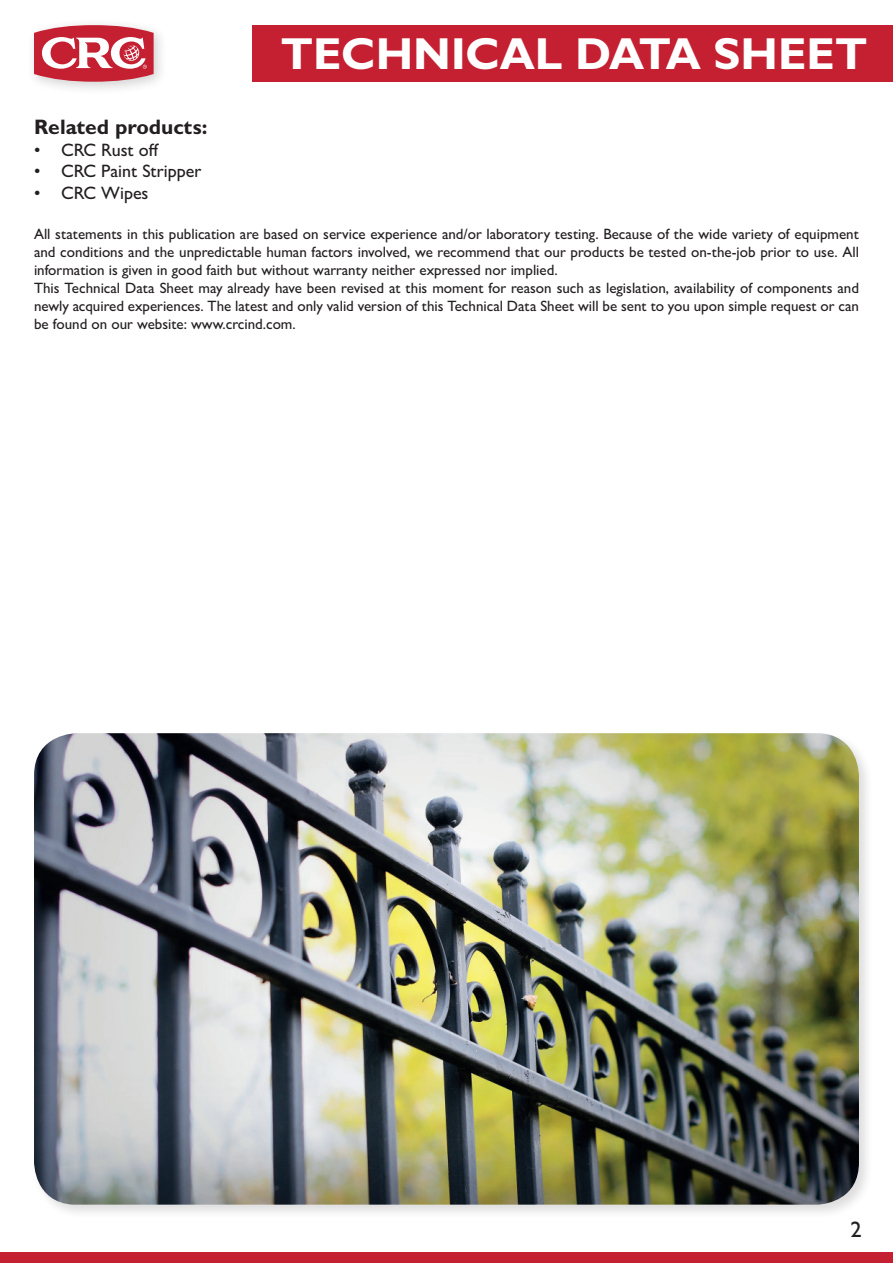
<style>
.page{position:relative;width:893px;height:1263px;background:#fff}
.page>*{position:absolute;margin:0;border:0;box-sizing:border-box;transform-origin:0 0}
.t1{font:700 45px "Gill Sans MT Pro";color:#fff}
.t2{font:500 22.5px "Gill Sans MT Pro";color:#231f20}
.t3{font:700 21px "Gill Sans MT Pro";color:#231f20}
.t4{font:500 18px "Gill Sans MT Pro";color:#231f20}
.t5{font:500 15px/18px "Gill Sans MT Pro";color:#231f20}
</style>
<div class="page">
<div style="left:252px;top:25px;width:641px;height:57px;background:#c42032"></div>
<div style="left:27px;top:18px;width:140px;height:78px;background:#231f20;opacity:.2"></div>
<svg style="left:34px;top:25px;width:120px;height:57px"></svg>
<div style="left:0;top:1252px;width:893px;height:11px;background:#c42032"></div>
<div style="left:31px;top:730px;width:843px;height:490px;background:#231f20;opacity:.15"></div>
<img style="left:34px;top:733px;width:825px;height:471px">
<h1 class="t1" style="left:281px;top:26px;width:588px">TECHNICAL DATA SHEET</h1>
<h3 class="t3" style="left:34px;top:114px;width:175px">Related products:</h3>
<p class="t4" style="left:34px;top:139px;width:126px">• CRC Rust off</p>
<p class="t4" style="left:34px;top:161px;width:169px">• CRC Paint Stripper</p>
<p class="t4" style="left:34px;top:182px;width:116px">• CRC Wipes</p>
<p class="t5" style="left:34px;top:224px;width:826px">All statements in this publication are based on service experience and/or laboratory testing. Because of the wide variety of equipment and conditions and the unpredictable human factors involved, we recommend that our products be tested on-the-job prior to use. All information is given in good faith but without warranty neither expressed nor implied.<br>This Technical Data Sheet may already have been revised at this moment for reason such as legislation, availability of components and newly acquired experiences. The latest and only valid version of this Technical Data Sheet will be sent to you upon simple request or can be found on our website: www.crcind.com.</p>
<h2 class="t2" style="left:851px;top:1216px;width:13px">2</h2>
</div>
